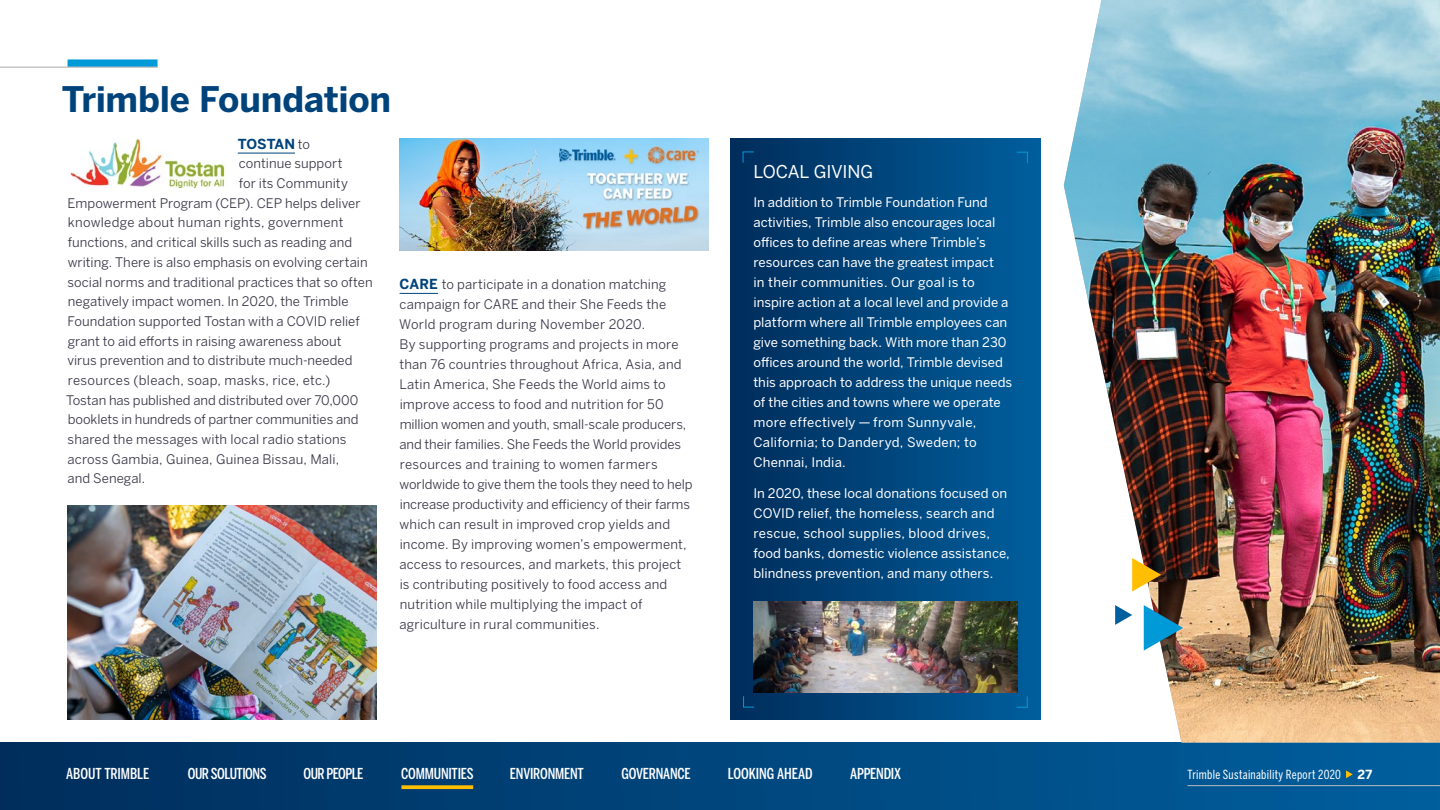
<style>
.page{position:relative;width:1440px;height:810px;background:#fff}
.page>*{position:absolute;margin:0;border:0;box-sizing:border-box;transform-origin:0 0}
.t1{font:700 35px "Benton Sans";letter-spacing:-.01em;color:#00437b}
.t2{font:17.5px "Benton Sans";letter-spacing:-.01em;color:#fff}
.t3{font:500 15px "Benton Sans Compressed";letter-spacing:-.015em;color:#fff}
.t4{font:500 15px "Benton Sans Compressed";letter-spacing:-.035em;color:#fff}
.t5{font:700 13.75px "Benton Sans";letter-spacing:-.01em;color:#00437b}
.t6{font:13.12px/20px "Benton Sans";letter-spacing:.005em;color:#363545}
.t7{font:13.12px/20px "Benton Sans";letter-spacing:.005em;color:#fff}
.t8{font:13.12px "Benton Sans";letter-spacing:.025em;color:#363545}
.t9{font:12.5px "Benton Sans Compressed";letter-spacing:.025em;color:#fff}
.t10{font:700 12.5px "Benton Sans";color:#fff}
.s1{font-weight:400;font-size:13.12px;color:#363545}
.s2{font-weight:700;font-size:13.75px;color:#00437b}
</style>
<div class="page">
<div style="left:0;top:742px;width:1440px;height:68px;background:linear-gradient(to right,#002d5c,#015f9d)"></div>
<svg style="left:1346px;top:770px;width:7px;height:8px"></svg>
<div style="left:68px;top:59px;width:90px;height:8px;background:#009ad9"></div>
<hr style="left:0;top:67px;width:158px;height:1px;background:#bebcbd">
<hr style="left:1188px;top:785px;width:252px;height:1px;background:#bebcbd">
<hr style="left:238px;top:153px;width:57px;height:1px;background:#00437b">
<hr style="left:400px;top:293px;width:38px;height:1px;background:#00437b">
<div style="left:731px;top:139px;width:310px;height:581px;background:linear-gradient(to right,#002d5b,#005e9d)"></div>
<svg style="left:742px;top:151px;width:12px;height:12px"></svg>
<svg style="left:1016px;top:152px;width:12px;height:12px"></svg>
<svg style="left:1016px;top:696px;width:12px;height:12px"></svg>
<svg style="left:743px;top:696px;width:12px;height:12px"></svg>
<img style="left:69px;top:139px;width:156px;height:49px">
<img style="left:399px;top:139px;width:310px;height:111px">
<img style="left:1064px;top:0;width:376px;height:743px">
<svg style="left:1132px;top:558px;width:29px;height:34px"></svg>
<svg style="left:1144px;top:605px;width:39px;height:46px;background:#3d7c93"></svg>
<svg style="left:1115px;top:605px;width:17px;height:20px"></svg>
<img style="left:68px;top:506px;width:309px;height:213px">
<img style="left:754px;top:601px;width:264px;height:92px">
<svg style="left:401px;top:785px;width:72px;height:4px"></svg>
<h1 class="t1" style="left:62px;top:77px;width:331px">Trimble Foundation</h1>
<p class="t5" style="left:238px;top:135px;width:74px">TOSTAN <span class="s1">to</span></p>
<p class="t6" style="left:239px;top:154px;width:105px">continue support</p>
<p class="t6" style="left:239px;top:173px;width:111px">for its Community</p>
<p class="t6" style="left:68px;top:193px;width:294px">Empowerment Program (CEP). CEP helps deliver</p>
<p class="t8" style="left:68px;top:215px;width:277px">knowledge about human rights, government</p>
<p class="t6" style="left:68px;top:232px;width:286px">functions, and critical skills such as reading and</p>
<p class="t6" style="left:68px;top:252px;width:302px">writing. There is also emphasis on evolving certain</p>
<p class="t6" style="left:68px;top:272px;width:306px">social norms and traditional practices that so often</p>
<p class="t6" style="left:68px;top:291px;width:282px">negatively impact women. In 2020, the Trimble</p>
<p class="t6" style="left:68px;top:311px;width:294px">Foundation supported Tostan with a COVID relief</p>
<p class="t6" style="left:68px;top:331px;width:276px">grant to aid efforts in raising awareness about</p>
<p class="t6" style="left:68px;top:351px;width:287px">virus prevention and to distribute much-needed</p>
<p class="t6" style="left:68px;top:370px;width:264px">resources (bleach, soap, masks, rice, etc.)</p>
<p class="t6" style="left:66px;top:390px;width:294px">Tostan has published and distributed over 70,000</p>
<p class="t6" style="left:68px;top:410px;width:292px">booklets in hundreds of partner communities and</p>
<p class="t6" style="left:68px;top:429px;width:280px">shared the messages with local radio stations</p>
<p class="t6" style="left:68px;top:449px;width:273px">across Gambia, Guinea, Guinea Bissau, Mali,</p>
<p class="t6" style="left:68px;top:469px;width:79px">and Senegal.</p>
<p class="t6" style="left:399px;top:274px;width:295px"><span class="s2">CARE</span> to participate in a donation matching campaign for CARE and their She Feeds the World program during November 2020.<br>By supporting programs and projects in more than 76 countries throughout Africa, Asia, and Latin America, She Feeds the World aims to improve access to food and nutrition for 50 million women and youth, small-scale producers, and their families. She Feeds the World provides resources and training to women farmers worldwide to give them the tools they need to help increase productivity and efficiency of their farms which can result in improved crop yields and income. By improving women’s empowerment, access to resources, and markets, this project is contributing positively to food access and nutrition while multiplying the impact of agriculture in rural communities.</p>
<h2 class="t2" style="left:753px;top:161px;width:121px">LOCAL GIVING</h2>
<p class="t7" style="left:753px;top:192px;width:260px">In addition to Trimble Foundation Fund activities, Trimble also encourages local offices to define areas where Trimble’s resources can have the greatest impact<br>in their communities. Our goal is to inspire action at a local level and provide a platform where all Trimble employees can give something back. With more than 230 offices around the world, Trimble devised this approach to address the unique needs of the cities and towns where we operate more effectively — from Sunnyvale, California; to Danderyd, Sweden; to Chennai, India.</p>
<p class="t7" style="left:753px;top:484px;width:258px">In 2020, these local donations focused on COVID relief, the homeless, search and rescue, school supplies, blood drives, food banks, domestic violence assistance, blindness prevention, and many others.</p>
<p class="t3" style="left:66px;top:764px;width:85px">ABOUT TRIMBLE</p>
<p class="t4" style="left:188px;top:764px;width:80px">OUR SOLUTIONS</p>
<p class="t4" style="left:303px;top:764px;width:61px">OUR PEOPLE</p>
<p class="t3" style="left:401px;top:764px;width:74px">COMMUNITIES</p>
<p class="t3" style="left:510px;top:764px;width:75px">ENVIRONMENT</p>
<p class="t3" style="left:622px;top:764px;width:71px">GOVERNANCE</p>
<p class="t3" style="left:728px;top:764px;width:86px">LOOKING AHEAD</p>
<p class="t3" style="left:850px;top:764px;width:52px">APPENDIX</p>
<p class="t9" style="left:1188px;top:767px;width:155px">Trimble Sustainability Report 2020</p>
<p class="t10" style="left:1358px;top:767px;width:16px">27</p>
</div>
